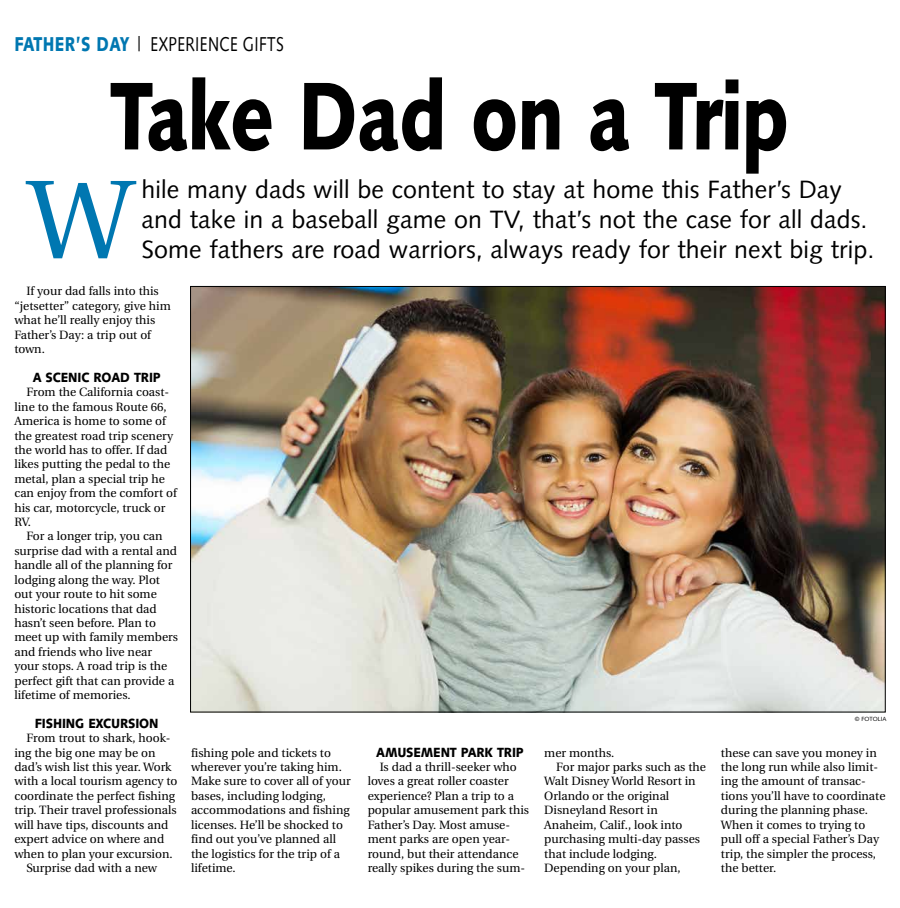
<style>
.page{position:relative;width:900px;height:908px;background:#fff}
.page>*{position:absolute;margin:0;border:0;box-sizing:border-box;transform-origin:0 0}
.t1{font:111.7px "Utopia";color:#0077b1}
.t2{font:900 96px "Syntax";letter-spacing:-.015em;color:#000;scale:.77 1}
.t3{font:25px/30px "Syntax";letter-spacing:.005em;color:#000}
.t4{font:20px "Syntax";letter-spacing:.025em;color:#000;scale:.77 1}
.t5{font:900 13.3px "Syntax";letter-spacing:-.01em;color:#000;scale:.91 1}
.t6{font:12px/14.4px "Utopia";color:#000}
.t7{font:6px "Syntax";color:#000}
.s1{font-weight:900;color:#0077b1}
</style>
<div class="page">
<img style="left:192px;top:288px;width:692px;height:422px">
<h3 class="t4" style="left:14px;top:32px;width:351px"><span class="s1">FATHER’S DAY</span> | EXPERIENCE GIFTS</h3>
<h2 class="t2" style="left:110px;top:59px;width:884px">Take Dad on a Trip</h2>
<h1 class="t1" style="left:27px;top:159px;width:107px">W</h1>
<h3 class="t3" style="left:142px;top:175px;width:734px">hile many dads will be content to stay at home this Father’s Day and take in a baseball game on TV, that’s not the case for all dads.<br>Some fathers are road warriors, always ready for their next big trip.</h3>
<p class="t6" style="left:14px;top:284px;width:158px;text-indent:12px">If your dad falls into this “jetsetter” category, give him what he’ll really enjoy this<br>Father’s Day: a trip out of town.</p>
<p class="t5" style="left:33px;top:369px;width:142px">A SCENIC ROAD TRIP</p>
<p class="t6" style="left:14px;top:385px;width:164px;text-indent:12px">From the California coast&shy;line to the famous Route 66,<br>America is home to some of the greatest road trip scenery the world has to offer. If dad likes putting the pedal to the metal, plan a special trip he can enjoy from the comfort of his car, motorcycle, truck or<br>RV.</p>
<p class="t6" style="left:14px;top:529px;width:165px;text-indent:12px">For a longer trip, you can surprise dad with a rental and handle all of the planning for lodging along the way. Plot out your route to hit some historic locations that dad hasn’t seen before. Plan to meet up with family members and friends who live near your stops. A road trip is the perfect gift that can provide a lifetime of memories.</p>
<p class="t5" style="left:35px;top:715px;width:137px">FISHING EXCURSION</p>
<p class="t6" style="left:26px;top:731px;width:146px">From trout to shark, hook-</p>
<p class="t6" style="left:14px;top:745px;width:143px">ing the big one may be on</p>
<p class="t6" style="left:14px;top:759px;width:159px">dad’s wish list this year. Work</p>
<p class="t6" style="left:14px;top:774px;width:165px">with a local tourism agency to</p>
<p class="t6" style="left:14px;top:788px;width:162px">coordinate the perfect fishing</p>
<p class="t6" style="left:14px;top:803px;width:164px">trip. Their travel professionals</p>
<p class="t6" style="left:14px;top:817px;width:155px">will have tips, discounts and</p>
<p class="t6" style="left:14px;top:831px;width:151px">expert advice on where and</p>
<p class="t6" style="left:14px;top:846px;width:160px">when to plan your excursion.</p>
<p class="t6" style="left:26px;top:860px;width:132px">Surprise dad with a new</p>
<p class="t6" style="left:191px;top:745px;width:161px">fishing pole and tickets to wherever you’re taking him.<br>Make sure to cover all of your bases, including lodging, accommodations and fishing licenses. He’ll be shocked to find out you’ve planned all the logistics for the trip of a lifetime.</p>
<p class="t5" style="left:376px;top:744px;width:164px">AMUSEMENT PARK TRIP</p>
<p class="t6" style="left:368px;top:759px;width:163px;text-indent:12px">Is dad a thrill-seeker who loves a great roller coaster experience? Plan a trip to a popular amusement park this<br>Father’s Day. Most amuse&shy;ment parks are open year&shy;round, but their attendance really spikes during the sum-</p>
<p class="t6" style="left:544px;top:745px;width:71px">mer months.</p>
<p class="t6" style="left:556px;top:759px;width:151px">For major parks such as the</p>
<p class="t6" style="left:544px;top:774px;width:153px">Walt Disney World Resort in</p>
<p class="t6" style="left:544px;top:788px;width:127px">Orlando or the original</p>
<p class="t6" style="left:544px;top:803px;width:115px">Disneyland Resort in</p>
<p class="t6" style="left:544px;top:817px;width:140px">Anaheim, Calif., look into</p>
<p class="t6" style="left:544px;top:831px;width:157px">purchasing multi-day passes</p>
<p class="t6" style="left:544px;top:846px;width:114px">that include lodging.</p>
<p class="t6" style="left:544px;top:860px;width:138px">Depending on your plan,</p>
<p class="t7" style="left:855px;top:715px;width:33px">© FOTOLIA</p>
<p class="t6" style="left:721px;top:745px;width:166px">these can save you money in the long run while also limit&shy;ing the amount of transac&shy;tions you’ll have to coordinate during the planning phase.<br>When it comes to trying to pull off a special Father’s Day trip, the simpler the process, the better.</p>
</div>
